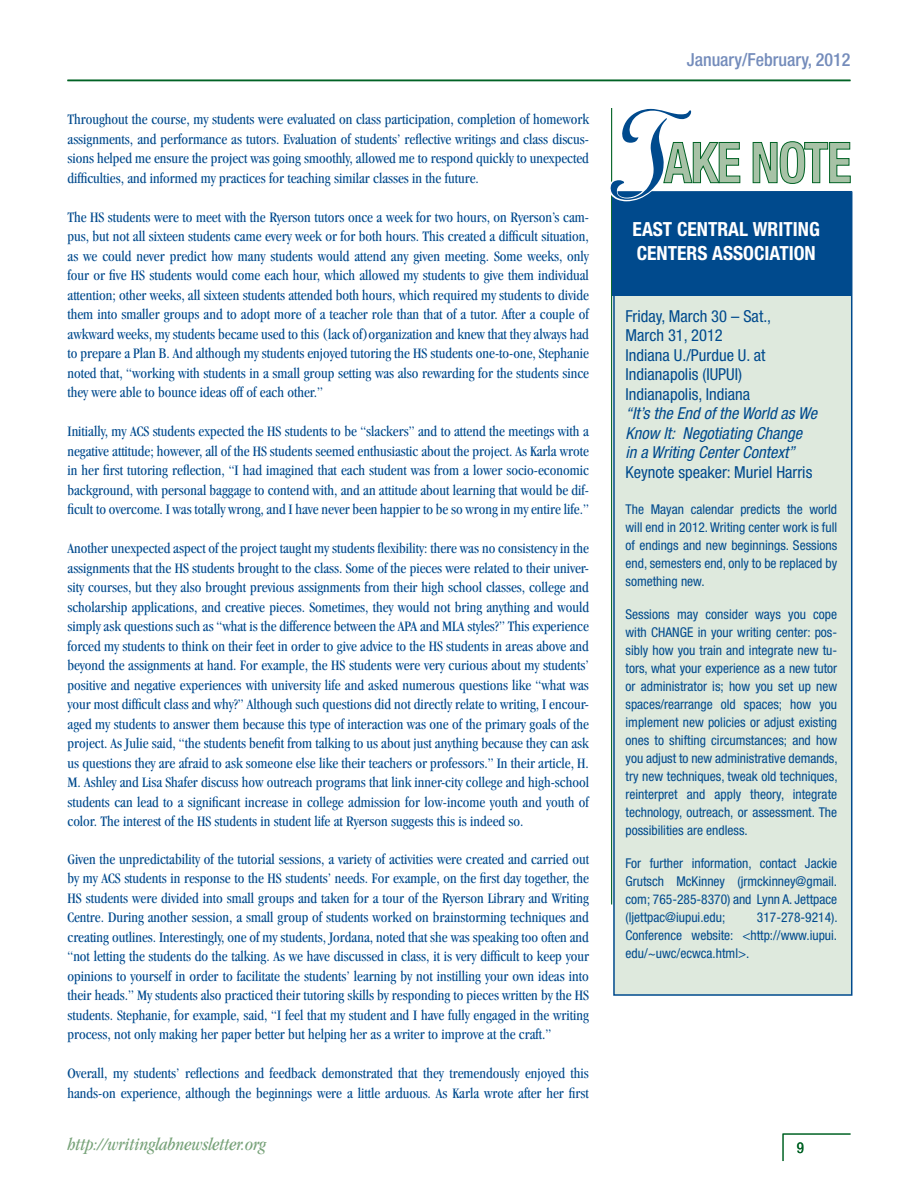
<style>
.page{position:relative;width:918px;height:1188px;background:#fff}
.page>*{position:absolute;margin:0;border:0;box-sizing:border-box;transform-origin:0 0}
.Subheads_-_center{font:700 condensed 19.5px/24px "Helvetica Neue";color:#fff}
.t1{font:italic condensed 18px "Garamond";color:#77a279}
.t2{font:500 condensed 18px "Helvetica Neue";color:#748cbb}
.Box_text{font:condensed 16.5px/19.5px "Helvetica Neue";color:#004a8d}
.Box_text-2{font:italic condensed 16.5px/19.5px "Helvetica Neue";color:#004a8d}
.Text{font:condensed 15px/19.5px "Garamond";color:#004a8d;text-align:justify}
.t3{font:condensed 15px "Helvetica Neue";color:#006224}
.Box_text-3{font:condensed 13.5px/18px "Helvetica Neue";color:#004a8d;text-align:justify}
</style>
<div class="page">
<hr style="left:611px;top:108px;width:1px;height:796px;background:#006224">
<div style="left:613px;top:192px;width:239px;height:804px;background:#dee9dd;border:2px solid #004a8d"></div>
<div style="left:612px;top:192px;width:239px;height:104px;background:#004a8d"></div>
<hr style="left:613px;top:191px;width:239px;height:2px;background:#004a8d">
<svg style="left:610px;top:108px;width:130px;height:93px"></svg>
<svg style="left:753px;top:141px;width:98px;height:43px"></svg>
<hr style="left:67px;top:80px;width:783px;height:1px;background:#006224">
<svg style="left:782px;top:1133px;width:69px;height:28px"></svg>
<p class="Text" style="left:68px;top:109px;width:523px">Throughout the course, my students were evaluated on class participation, completion of homework assignments, and performance as tutors. Evaluation of students’ reflective writings and class discus&shy;sions helped me ensure the project was going smoothly, allowed me to respond quickly to unexpected difficulties, and informed my practices for teaching similar classes in the future.</p>
<p class="Text" style="left:68px;top:207px;width:523px">The HS students were to meet with the Ryerson tutors once a week for two hours, on Ryerson’s cam&shy;pus, but not all sixteen students came every week or for both hours. This created a difficult situation, as we could never predict how many students would attend any given meeting. Some weeks, only four or five HS students would come each hour, which allowed my students to give them individual attention; other weeks, all sixteen students attended both hours, which required my students to divide them into smaller groups and to adopt more of a teacher role than that of a tutor. After a couple of awkward weeks, my students became used to this (lack of)organization and knew that they always had to prepare a Plan B. And although my students enjoyed tutoring the HS students one-to-one, Stephanie noted that, “working with students in a small group setting was also rewarding for the students since they were able to bounce ideas off of each other.”</p>
<p class="Text" style="left:68px;top:421px;width:523px">Initially, my ACS students expected the HS students to be “slackers” and to attend the meetings with a negative attitude; however, all of the HS students seemed enthusiastic about the project. As Karla wrote in her first tutoring reflection, “I had imagined that each student was from a lower socio-economic background, with personal baggage to contend with, and an attitude about learning that would be dif&shy;ficult to overcome. I was totally wrong, and I have never been happier to be so wrong in my entire life.”</p>
<p class="Text" style="left:68px;top:538px;width:523px">Another unexpected aspect of the project taught my students flexibility: there was no consistency in the assignments that the HS students brought to the class. Some of the pieces were related to their univer&shy;sity courses, but they also brought previous assignments from their high school classes, college and scholarship applications, and creative pieces. Sometimes, they would not bring anything and would simply ask questions such as “what is the difference between the APA and MLA styles?” This experience forced my students to think on their feet in order to give advice to the HS students in areas above and beyond the assignments at hand. For example, the HS students were very curious about my students’ positive and negative experiences with university life and asked numerous questions like “what was your most difficult class and why?” Although such questions did not directly relate to writing, I encour&shy;aged my students to answer them because this type of interaction was one of the primary goals of the project. As Julie said, “the students benefit from talking to us about just anything because they can ask us questions they are afraid to ask someone else like their teachers or professors.” In their article, H.<br>M. Ashley and Lisa Shafer discuss how outreach programs that link inner-city college and high-school students can lead to a significant increase in college admission for low-income youth and youth of color. The interest of the HS students in student life at Ryerson suggests this is indeed so.</p>
<p class="Text" style="left:68px;top:849px;width:523px">Given the unpredictability of the tutorial sessions, a variety of activities were created and carried out by my ACS students in response to the HS students’ needs. For example, on the first day together, the HS students were divided into small groups and taken for a tour of the Ryerson Library and Writing Centre. During another session, a small group of students worked on brainstorming techniques and creating outlines. Interestingly, one of my students, Jordana, noted that she was speaking too often and “not letting the students do the talking. As we have discussed in class, it is very difficult to keep your opinions to yourself in order to facilitate the students’ learning by not instilling your own ideas into their heads.” My students also practiced their tutoring skills by responding to pieces written by the HS students. Stephanie, for example, said, “I feel that my student and I have fully engaged in the writing process, not only making her paper better but helping her as a writer to improve at the craft.”</p>
<p class="Text" style="left:68px;top:1063px;width:523px">Overall, my students’ reflections and feedback demonstrated that they tremendously enjoyed this hands-on experience, although the beginnings were a little arduous. As Karla wrote after her first</p>
<p class="t1" style="left:68px;top:1135px;width:200px">http://writinglabnewsletter.org</p>
<p class="t2" style="left:687px;top:49px;width:165px">January/February, 2012</p>
<p class="Subheads_-_center" style="left:633px;top:216px;width:189px">EAST CENTRAL WRITING<br>CENTERS ASSOCIATION</p>
<p class="Box_text" style="left:626px;top:306px;width:147px">Friday, March 30 – Sat.,<br>March 31, 2012</p>
<p class="Box_text" style="left:626px;top:345px;width:142px">Indiana U./Purdue U. at<br>Indianapolis (IUPUI)</p>
<p class="Box_text" style="left:626px;top:384px;width:126px">Indianapolis, Indiana</p>
<p class="Box_text-2" style="left:626px;top:404px;width:193px">“It’s the End of the World as We<br>Know It: Negotiating Change in a Writing Center Context”</p>
<p class="Box_text" style="left:626px;top:462px;width:188px">Keynote speaker: Muriel Harris</p>
<p class="Box_text-3" style="left:626px;top:500px;width:213px">The Mayan calendar predicts the world will end in 2012. Writing center work is full of endings and new beginnings. Sessions end, semesters end, only to be replaced by something new.</p>
<p class="Box_text-3" style="left:626px;top:605px;width:214px">Sessions may consider ways you cope with CHANGE in your writing center: pos&shy;sibly how you train and integrate new tu&shy;tors, what your experience as a new tutor or administrator is; how you set up new spaces/rearrange old spaces; how you implement new policies or adjust existing ones to shifting circumstances; and how you adjust to new administrative demands, try new techniques, tweak old techniques, reinterpret and apply theory, integrate technology, outreach, or assessment. The possibilities are endless.</p>
<p class="Box_text-3" style="left:626px;top:854px;width:213px">For further information, contact Jackie Grutsch McKinney (jrmckinney@gmail. com; 765-285-8370) and Lynn A. Jettpace (ljettpac@iupui.edu;</p>
<p class="Box_text-3" style="left:626px;top:908px;width:214px;text-indent:131px">317-278-9214).<br>Conference website: &lt;http://www.iupui. edu/~uwc/ecwca.html&gt;.</p>
<p class="t3" style="left:797px;top:1139px;width:9px">9</p>
</div>
